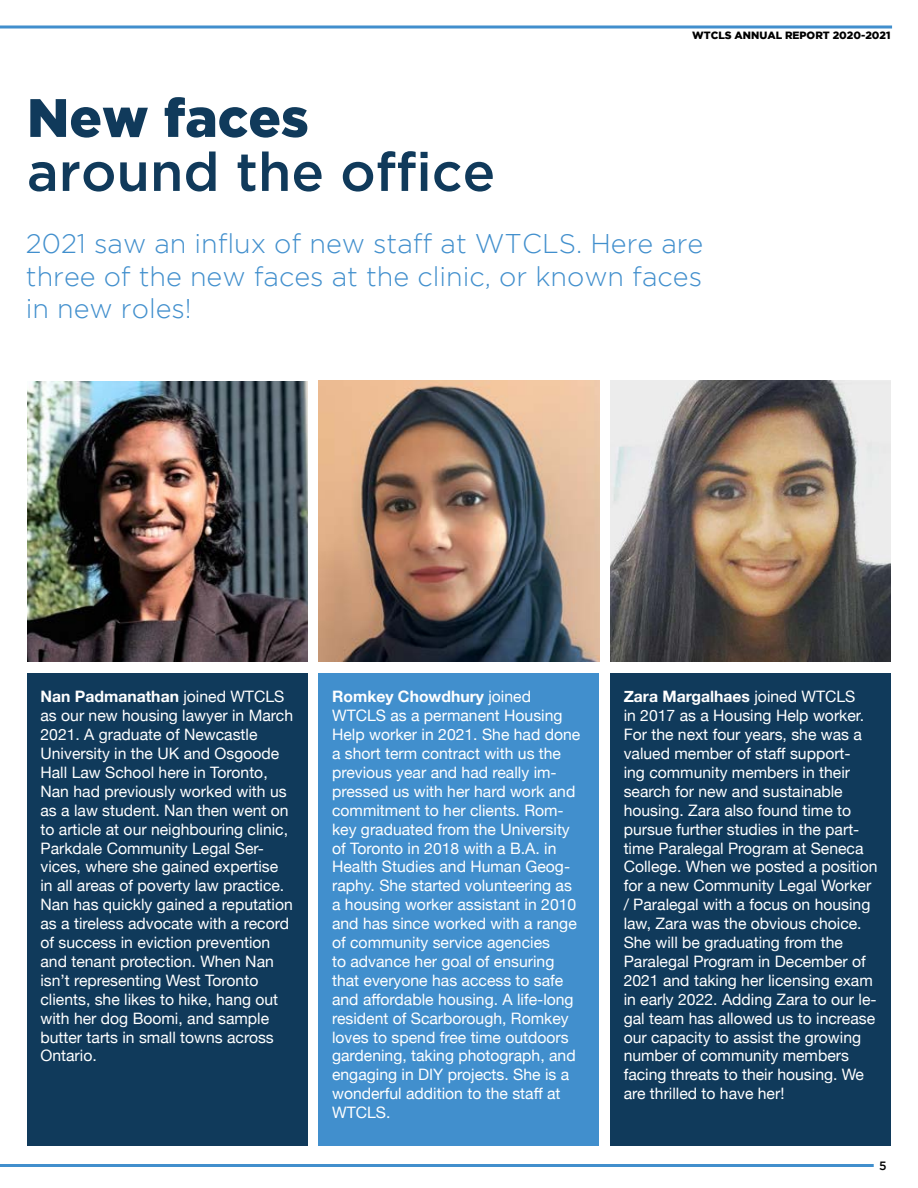
<style>
.page{position:relative;width:918px;height:1188px;background:#fff}
.page>*{position:absolute;margin:0;border:0;box-sizing:border-box;transform-origin:0 0}
.t1{font:500 54px "Gotham";color:#103a5b}
.t2{font:900 54px "Gotham";color:#103a5b}
.t3{font:300 27px/32.4px "Gotham";color:#418fcd;text-align:justify}
.t4{font:15.75px/18.9px "Helvetica Neue";color:#fff}
.t5{font:500 12px "Gotham";color:#000}
.t6{font:900 10.5px "Gotham";color:#000}
.s1{font-weight:700}
</style>
<div class="page">
<hr style="left:0;top:26px;width:892px;height:2px;background:#418fcd">
<hr style="left:0;top:1164px;width:874px;height:3px;background:#418fcd">
<img style="left:27px;top:381px;width:281px;height:280px">
<div style="left:27px;top:674px;width:281px;height:472px;background:#103a5b"></div>
<img style="left:610px;top:380px;width:281px;height:281px">
<div style="left:610px;top:674px;width:281px;height:472px;background:#103a5b"></div>
<img style="left:319px;top:380px;width:280px;height:281px">
<div style="left:319px;top:674px;width:280px;height:472px;background:#418fcd"></div>
<h1 class="t2" style="left:27px;top:87px;width:283px">New faces</h1>
<h1 class="t1" style="left:27px;top:141px;width:470px">around the office</h1>
<p class="t6" style="left:692px;top:29px;width:200px">WTCLS ANNUAL REPORT 2020-2021</p>
<h2 class="t3" style="left:26px;top:227px;width:679px">2021 saw an influx of new staff at WTCLS. Here are three of the new faces at the clinic, or known faces in new roles!</h2>
<p class="t4" style="left:40px;top:688px;width:254px"><span class="s1">Nan Padmanathan</span> joined WTCLS as our new housing lawyer in March<br>2021. A graduate of Newcastle<br>University in the UK and Osgoode<br>Hall Law School here in Toronto,<br>Nan had previously worked with us as a law student. Nan then went on to article at our neighbouring clinic,<br>Parkdale Community Legal Ser&shy;vices, where she gained expertise in all areas of poverty law practice.<br>Nan has quickly gained a reputation as a tireless advocate with a record of success in eviction prevention and tenant protection. When Nan isn’t representing West Toronto clients, she likes to hike, hang out with her dog Boomi, and sample butter tarts in small towns across<br>Ontario.</p>
<p class="t4" style="left:624px;top:688px;width:255px"><span class="s1">Zara Margalhaes</span> joined WTCLS<br>in 2017 as a Housing Help worker.<br>For the next four years, she was a valued member of staff support-<br>ing community members in their search for new and sustainable housing. Zara also found time to pursue further studies in the part&shy;time Paralegal Program at Seneca<br>College. When we posted a position for a new Community Legal Worker / Paralegal with a focus on housing law, Zara was the obvious choice.<br>She will be graduating from the<br>Paralegal Program in December of<br>2021 and taking her licensing exam in early 2022. Adding Zara to our le&shy;gal team has allowed us to increase our capacity to assist the growing number of community members facing threats to their housing. We are thrilled to have her!</p>
<p class="t4" style="left:332px;top:688px;width:250px"><span class="s1">Romkey Chowdhury</span> joined<br>WTCLS as a permanent Housing<br>Help worker in 2021. She had done a short term contract with us the previous year and had really im&shy;pressed us with her hard work and commitment to her clients. Rom&shy;key graduated from the University of Toronto in 2018 with a B.A. in<br>Health Studies and Human Geog&shy;raphy. She started volunteering as a housing worker assistant in 2010 and has since worked with a range of community service agencies<br>to advance her goal of ensuring that everyone has access to safe and affordable housing. A life-long resident of Scarborough, Romkey loves to spend free time outdoors gardening, taking photograph, and engaging in DIY projects. She is a wonderful addition to the staff at<br>WTCLS.</p>
<p class="t5" style="left:879px;top:1159px;width:9px">5</p>
</div>
